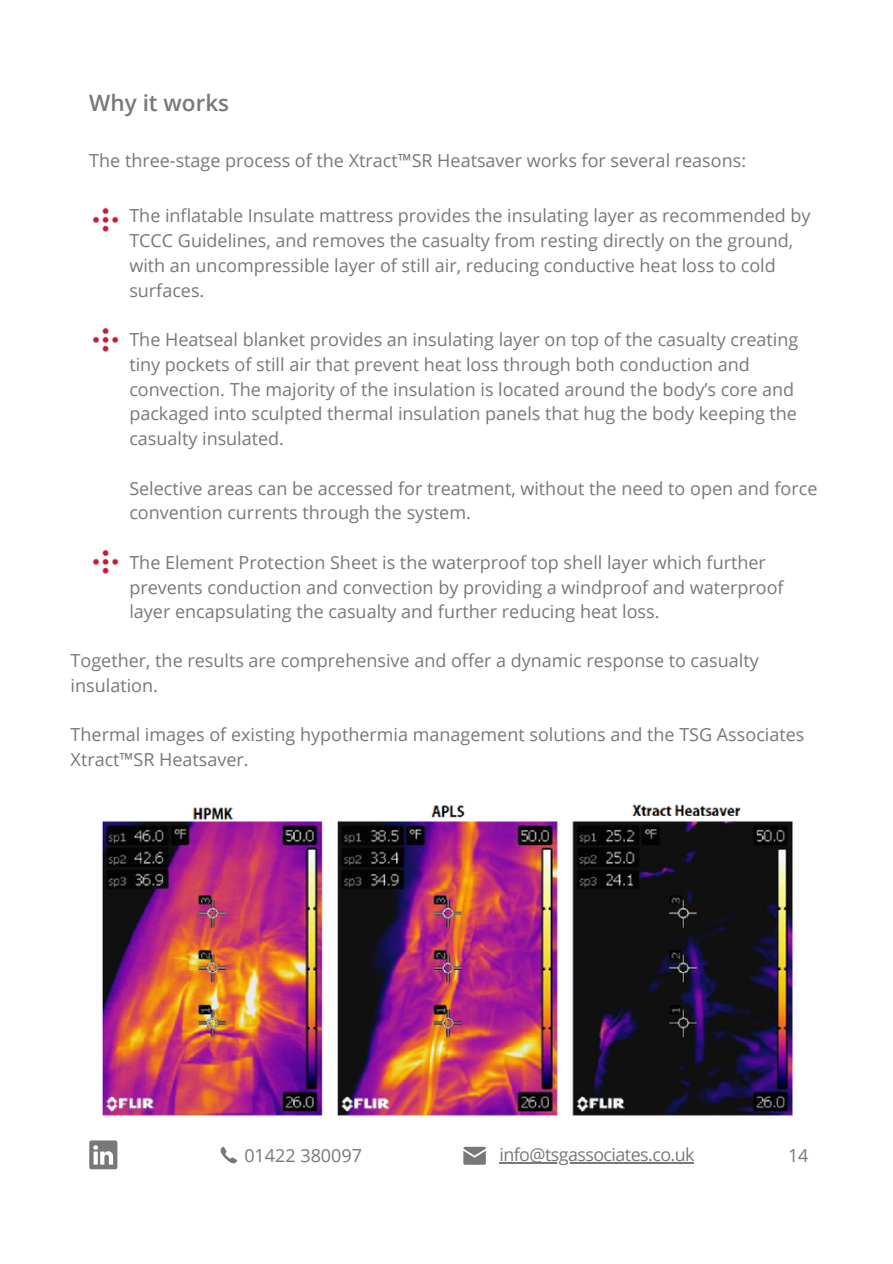
<style>
.page{position:relative;width:893px;height:1264px;background:#fff}
.page>*{position:absolute;margin:0;border:0;box-sizing:border-box;transform-origin:0 0}
.t1{font:600 22.5px "Open Sans";color:#78787a}
.t2{font:18px/24.8px "Open Sans";color:#78787a}
.t3{font:17.85px "Open Sans";letter-spacing:-.03em;color:#78787a}
</style>
<div class="page">
<img style="left:90px;top:804px;width:703px;height:366px">
<svg style="left:89px;top:1140px;width:28px;height:29px"></svg>
<svg style="left:219px;top:1146px;width:18px;height:18px"></svg>
<svg style="left:463px;top:1146px;width:23px;height:18px"></svg>
<img style="left:92px;top:207px;width:27px;height:25px">
<img style="left:92px;top:327px;width:27px;height:25px">
<img style="left:92px;top:549px;width:27px;height:25px">
<hr style="left:499px;top:1161px;width:195px;height:2px;background:#78787a">
<p class="t1" style="left:89px;top:87px;width:141px">Why it works</p>
<p class="t2" style="left:89px;top:147px;width:658px">The three-stage process of the Xtract™SR Heatsaver works for several reasons:</p>
<p class="t2" style="left:129px;top:203px;width:682px">The inflatable Insulate mattress provides the insulating layer as recommended by TCCC Guidelines, and removes the casualty from resting directly on the ground, with an uncompressible layer of still air, reducing conductive heat loss to cold surfaces.</p>
<p class="t2" style="left:129px;top:327px;width:670px">The Heatseal blanket provides an insulating layer on top of the casualty creating tiny pockets of still air that prevent heat loss through both conduction and convection. The majority of the insulation is located around the body’s core and packaged into sculpted thermal insulation panels that hug the body keeping the casualty insulated.</p>
<p class="t2" style="left:129px;top:475px;width:689px">Selective areas can be accessed for treatment, without the need to open and force convention currents through the system.</p>
<p class="t2" style="left:129px;top:549px;width:655px">The Element Protection Sheet is the waterproof top shell layer which further prevents conduction and convection by providing a windproof and waterproof layer encapsulating the casualty and further reducing heat loss.</p>
<p class="t2" style="left:71px;top:648px;width:689px">Together, the results are comprehensive and offer a dynamic response to casualty insulation.</p>
<p class="t2" style="left:71px;top:722px;width:735px">Thermal images of existing hypothermia management solutions and the TSG Associates<br>Xtract™SR Heatsaver.</p>
<p class="t2" style="left:244px;top:1142px;width:119px">01422 380097</p>
<p class="t3" style="left:499px;top:1141px;width:197px">info@tsgassociates.co.uk</p>
<p class="t2" style="left:788px;top:1142px;width:22px">14</p>
</div>
